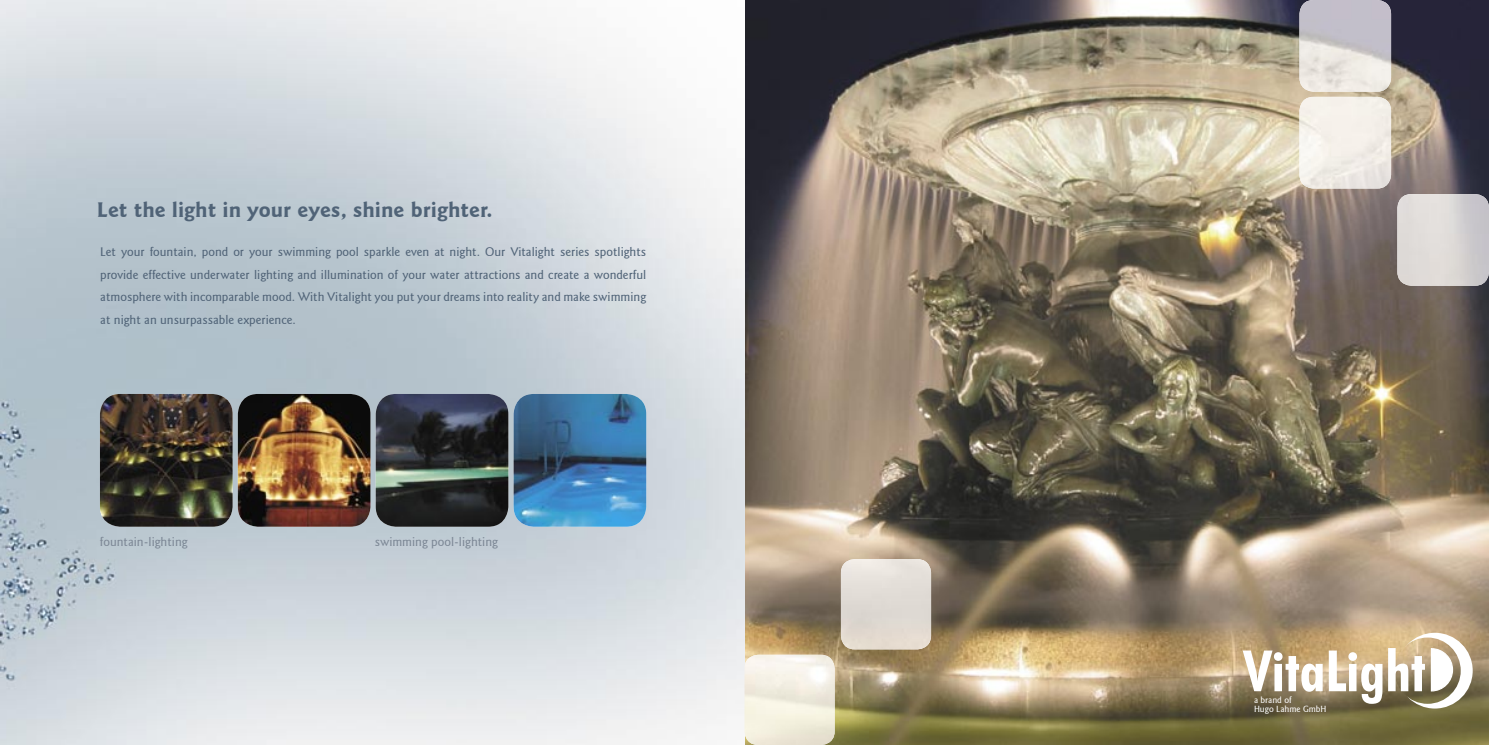
<style>
.page{position:relative;width:1489px;height:745px;background:#fff}
.page>*{position:absolute;margin:0;border:0;box-sizing:border-box;transform-origin:0 0}
.t1{font:700 21.25px "Goudy Sans IT Cby BT";color:#506377}
.t2{font:500 12.5px/22.5px "Goudy Sans IT Cby BT";color:#506377;text-align:justify}
.t3{font:500 12.5px "Goudy Sans IT Cby BT";color:#7c8795}
.t4{font:500 9px/9px "Goudy Sans IT Cby BT";color:#fff}
</style>
<div class="page">
<img style="left:0;top:0;width:1488px;height:744px">
<img style="left:840px;top:558px;width:91px;height:91px;border-radius:14px">
<img style="left:744px;top:654px;width:90px;height:90px;border-radius:14px">
<img style="left:1299px;top:0;width:91px;height:92px;border-radius:14px">
<img style="left:1299px;top:97px;width:91px;height:91px;border-radius:14px">
<img style="left:1397px;top:194px;width:91px;height:91px;border-radius:14px">
<img style="left:100px;top:393px;width:133px;height:133px">
<img style="left:513px;top:393px;width:133px;height:133px">
<img style="left:376px;top:393px;width:132px;height:133px">
<img style="left:238px;top:393px;width:132px;height:133px">
<div style="left:1396px;top:632px;width:76px;height:76px;background:#fff;border-radius:50%"></div>
<img style="left:1394px;top:637px;width:66px;height:66px">
<svg style="left:1430px;top:647px;width:22px;height:44px"></svg>
<svg style="left:1242px;top:650px;width:80px;height:41px"></svg>
<svg style="left:1328px;top:647px;width:96px;height:56px"></svg>
<h1 class="t1" style="left:97px;top:196px;width:397px">Let the light in your eyes, shine brighter.</h1>
<p class="t2" style="left:100px;top:240px;width:547px">Let your fountain, pond or your swimming pool sparkle even at night. Our Vitalight series spotlights provide effective underwater lighting and illumination of your water attractions and create a wonderful atmosphere with incomparable mood. With Vitalight you put your dreams into reality and make swimming at night an unsurpassable experience.</p>
<p class="t3" style="left:100px;top:534px;width:89px">fountain-lighting</p>
<p class="t3" style="left:375px;top:534px;width:125px">swimming pool-lighting</p>
<p class="t4" style="left:1253px;top:695px;width:74px">a brand of<br>Hugo Lahme GmbH</p>
</div>
